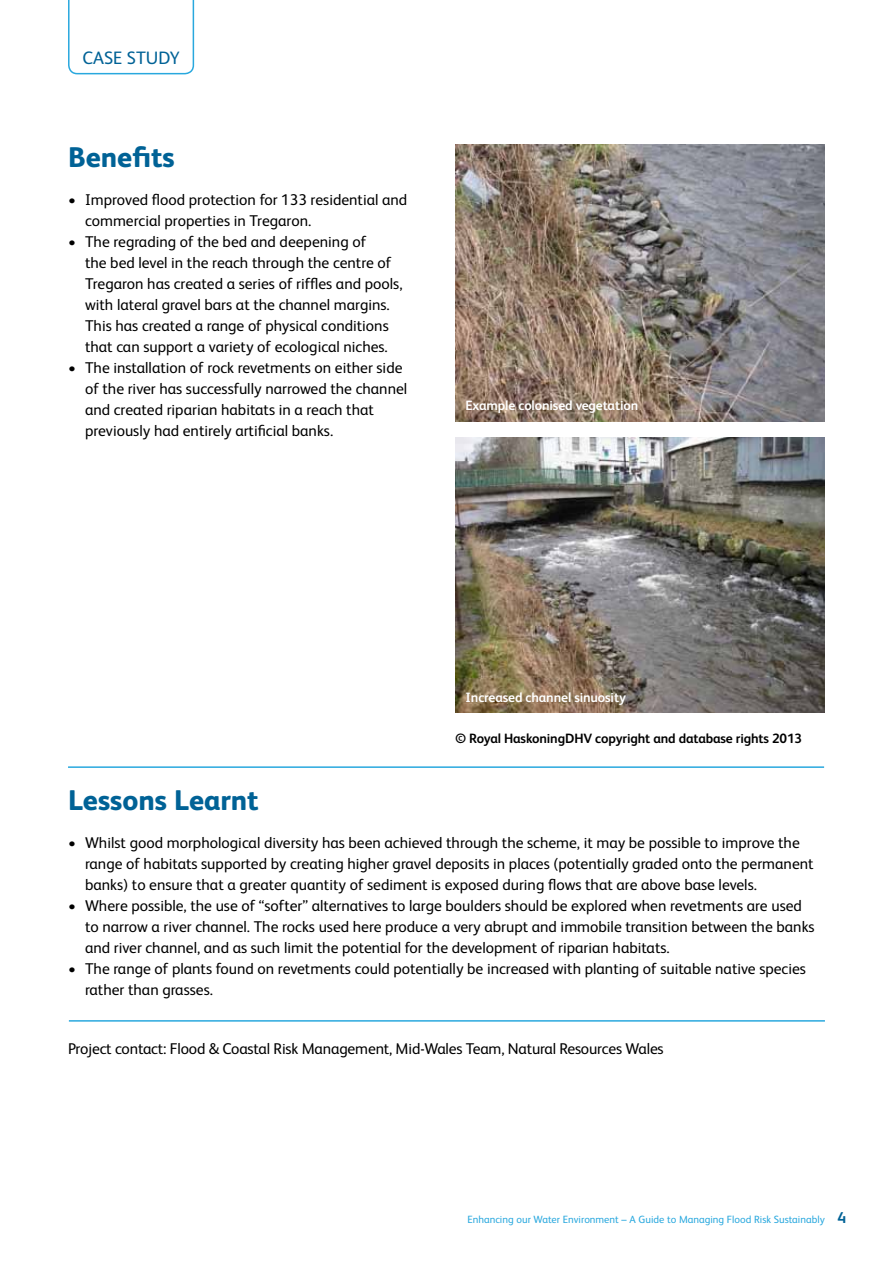
<style>
.page{position:relative;width:893px;height:1263px;background:#fff}
.page>*{position:absolute;margin:0;border:0;box-sizing:border-box;transform-origin:0 0}
.t1{font:800 28.5px "FS Albert";color:#006296}
.t2{font:18px "FS Albert";color:#006296}
.t3{font:15.6px/21px "FS Albert";color:#000}
.t4{font:700 13.5px "FS Albert";letter-spacing:-.01em;color:#fff}
.t5{font:700 13.5px "FS Albert";letter-spacing:-.01em;color:#000}
.t6{font:10.5px "FS Albert";color:#29a8de}
.s1{font-weight:700;font-size:15.75px;color:#006296}
</style>
<div class="page">
<svg style="left:68px;top:0;width:126px;height:74px"></svg>
<hr style="left:69px;top:1020px;width:756px;height:2px;background:#29a8de">
<hr style="left:68px;top:766px;width:756px;height:2px;background:#29a8de">
<img style="left:455px;top:145px;width:370px;height:276px">
<img style="left:455px;top:438px;width:370px;height:275px">
<p class="t2" style="left:83px;top:47px;width:99px">CASE STUDY</p>
<h1 class="t1" style="left:68px;top:136px;width:108px">Benefits</h1>
<p class="t3" style="left:85px;top:189px;width:324px;text-indent:-17px">• Improved flood protection for 133 residential and commercial properties in Tregaron.</p>
<p class="t3" style="left:85px;top:231px;width:319px;text-indent:-17px">• The regrading of the bed and deepening of<br>the bed level in the reach through the centre of Tregaron has created a series of riffles and pools, with lateral gravel bars at the channel margins.<br>This has created a range of physical conditions that can support a variety of ecological niches.</p>
<p class="t3" style="left:85px;top:357px;width:324px;text-indent:-17px">• The installation of rock revetments on either side of the river has successfully narrowed the channel and created riparian habitats in a reach that previously had entirely artificial banks.</p>
<p class="t4" style="left:466px;top:398px;width:174px">Example colonised vegetation</p>
<p class="t4" style="left:466px;top:690px;width:162px">Increased channel sinuosity</p>
<p class="t5" style="left:455px;top:731px;width:349px">© Royal HaskoningDHV copyright and database rights 2013</p>
<h1 class="t1" style="left:68px;top:780px;width:192px">Lessons Learnt</h1>
<p class="t3" style="left:85px;top:832px;width:730px;text-indent:-17px">• Whilst good morphological diversity has been achieved through the scheme, it may be possible to improve the range of habitats supported by creating higher gravel deposits in places (potentially graded onto the permanent banks) to ensure that a greater quantity of sediment is exposed during flows that are above base levels.</p>
<p class="t3" style="left:85px;top:895px;width:731px;text-indent:-17px">• Where possible, the use of “softer” alternatives to large boulders should be explored when revetments are used to narrow a river channel. The rocks used here produce a very abrupt and immobile transition between the banks and river channel, and as such limit the potential for the development of riparian habitats.</p>
<p class="t3" style="left:85px;top:958px;width:722px;text-indent:-17px">• The range of plants found on revetments could potentially be increased with planting of suitable native species rather than grasses.</p>
<p class="t3" style="left:68px;top:1038px;width:597px">Project contact: Flood &amp; Coastal Risk Management, Mid-Wales Team, Natural Resources Wales</p>
<p class="t6" style="left:467px;top:1213px;width:380px">Enhancing our Water Environment – A Guide to Managing Flood Risk Sustainably <span class="s1">4</span></p>
</div>
